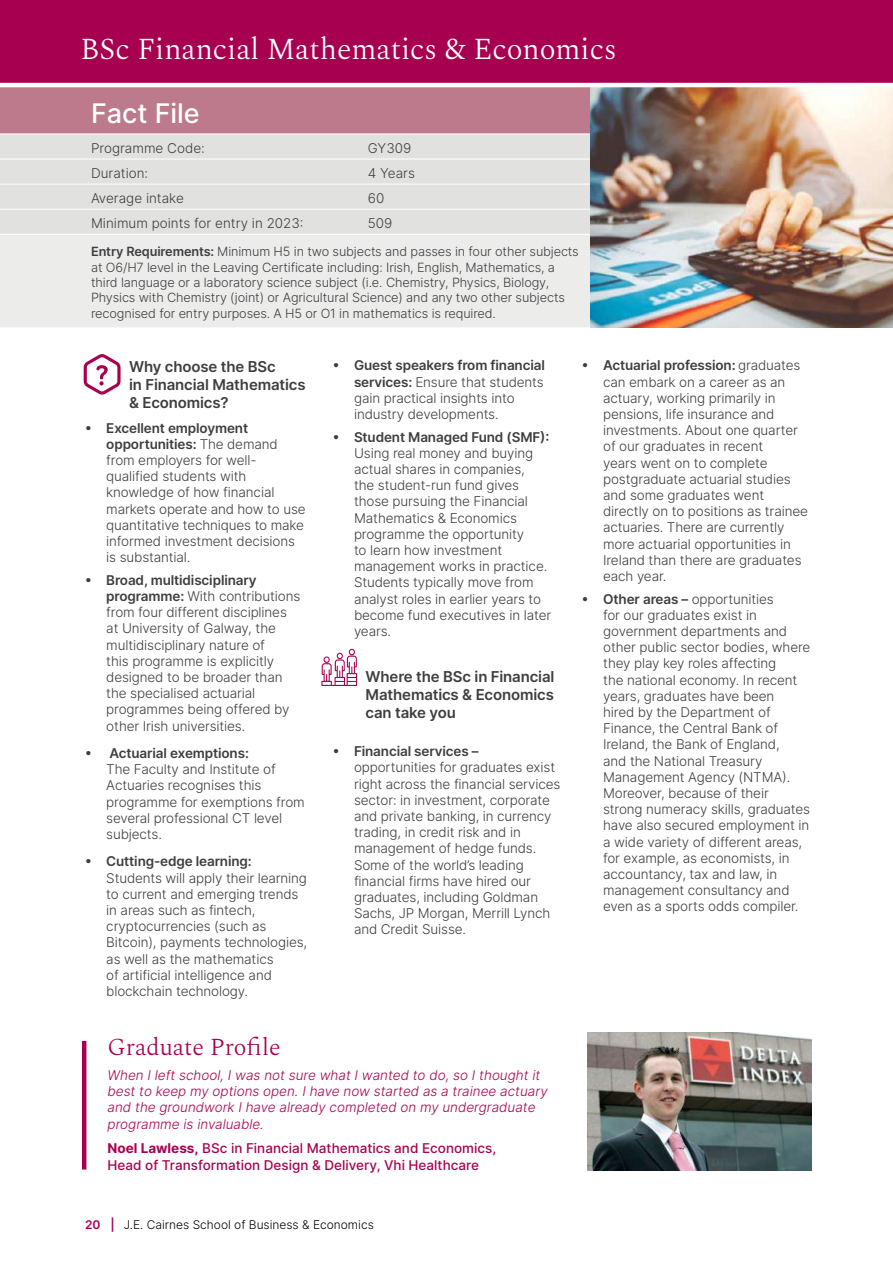
<style>
.page{position:relative;width:893px;height:1263px;background:#fff}
.page>*{position:absolute;margin:0;border:0;box-sizing:border-box;transform-origin:0 0}
.t1{font:300 30px "Spectral";color:#fff}
.t2{font:500 27px "Inter";color:#fff}
.t3{font:300 24px "Spectral";color:#a80050}
.t4{font:600 15px/18px "Inter";letter-spacing:-.01em;color:#3e3d40}
.t5{font:300 13.5px/16.2px "Inter";letter-spacing:-.01em;color:#3e3d40}
.t6{font:italic 300 13.5px/16.2px "Inter";color:#a80050}
.t7{font:500 13.5px/16.2px "Inter";color:#a80050}
.t8{font:600 13.5px "Inter";letter-spacing:-.01em;color:#3e3d40}
.t9{font:300 12.75px/15.3px "Inter";letter-spacing:-.01em;color:#3e3d40}
.t10{font:300 12px "Inter";color:#000}
.s1{font-weight:600}
.s2{font-weight:700}
.s3{font-weight:600;color:#a80050}
</style>
<div class="page">
<div style="left:0;top:135px;width:590px;height:99px;background:#e1e2df"></div>
<div style="left:0;top:235px;width:590px;height:92px;background:#ecedeb"></div>
<div style="left:0;top:87px;width:590px;height:48px;background:#bd7a8d"></div>
<hr style="left:0;top:159px;width:85px;height:1px;background:#fff">
<hr style="left:85px;top:159px;width:277px;height:1px;background:#fff">
<hr style="left:362px;top:159px;width:228px;height:1px;background:#fff">
<hr style="left:0;top:184px;width:85px;height:1px;background:#fff">
<hr style="left:85px;top:184px;width:277px;height:1px;background:#fff">
<hr style="left:362px;top:184px;width:228px;height:1px;background:#fff">
<hr style="left:0;top:209px;width:85px;height:1px;background:#fff">
<hr style="left:85px;top:209px;width:277px;height:1px;background:#fff">
<hr style="left:362px;top:209px;width:228px;height:1px;background:#fff">
<svg style="left:84px;top:354px;width:37px;height:41px"></svg>
<svg style="left:321px;top:649px;width:36px;height:37px"></svg>
<img style="left:590px;top:87px;width:303px;height:240px">
<div style="left:0;top:0;width:893px;height:83px;background:#a80050"></div>
<hr style="left:82px;top:1041px;width:4px;height:128px;background:#a80050">
<img style="left:588px;top:1032px;width:223px;height:138px">
<h1 class="t1" style="left:80px;top:27px;width:538px">BSc Financial Mathematics &amp; Economics</h1>
<h2 class="t2" style="left:91px;top:93px;width:110px">Fact File</h2>
<p class="t5" style="left:91px;top:140px;width:115px">Programme Code:</p>
<p class="t5" style="left:368px;top:140px;width:45px">GY309</p>
<p class="t5" style="left:91px;top:165px;width:59px">Duration:</p>
<p class="t5" style="left:368px;top:165px;width:49px">4 Years</p>
<p class="t5" style="left:91px;top:190px;width:94px">Average intake</p>
<p class="t5" style="left:368px;top:190px;width:18px">60</p>
<p class="t5" style="left:91px;top:215px;width:214px">Minimum points for entry in 2023:</p>
<p class="t5" style="left:368px;top:215px;width:26px">509</p>
<p class="t9" style="left:91px;top:244px;width:489px"><span class="s1">Entry Requirements:</span> Minimum H5 in two subjects and passes in four other subjects at O6/H7 level in the Leaving Certificate including: Irish, English, Mathematics, a third language or a laboratory science subject (i.e. Chemistry, Physics, Biology, Physics with Chemistry (joint) or Agricultural Science) and any two other subjects recognised for entry purposes. A H5 or O1 in mathematics is required.</p>
<p class="t5" style="left:354px;top:357px;width:192px;text-indent:-21px"><span class="s1">• Guest speakers from financial services:</span> Ensure that students gain practical insights into industry developments.</p>
<p class="t8" style="left:333px;top:427px;width:218px">• Student Managed Fund (SMF):</p>
<p class="t5" style="left:354px;top:445px;width:199px">Using real money and buying actual shares in companies,<br>the student-run fund gives those pursuing the Financial<br>Mathematics &amp; Economics programme the opportunity<br>to learn how investment management works in practice.<br>Students typically move from analyst roles in earlier years to become fund executives in later years.</p>
<p class="t4" style="left:366px;top:667px;width:190px;text-align:justify">Where the BSc in Financial Mathematics &amp; Economics can take you</p>
<p class="t8" style="left:333px;top:741px;width:147px">• Financial services –</p>
<p class="t5" style="left:354px;top:759px;width:208px">opportunities for graduates exist right across the financial services sector: in investment, corporate and private banking, in currency trading, in credit risk and in management of hedge funds.<br>Some of the world’s leading financial firms have hired our graduates, including Goldman<br>Sachs, JP Morgan, Merrill Lynch and Credit Suisse.</p>
<p class="t5" style="left:603px;top:357px;width:206px;text-indent:-21px"><span class="s1">• Actuarial profession:</span> graduates can embark on a career as an actuary, working primarily in pensions, life insurance and investments. About one quarter of our graduates in recent<br>years went on to complete postgraduate actuarial studies and some graduates went directly on to positions as trainee actuaries. There are currently more actuarial opportunities in<br>Ireland than there are graduates each year.</p>
<p class="t5" style="left:603px;top:590px;width:209px;text-indent:-21px"><span class="s1">• Other areas –</span> opportunities<br>for our graduates exist in government departments and other public sector bodies, where they play key roles affecting<br>the national economy. In recent years, graduates have been<br>hired by the Department of<br>Finance, the Central Bank of<br>Ireland, the Bank of England,<br>and the National Treasury<br>Management Agency (NTMA).<br>Moreover, because of their strong numeracy skills, graduates have also secured employment in a wide variety of different areas, for example, as economists, in accountancy, tax and law, in management consultancy and even as a sports odds compiler.</p>
<p class="t4" style="left:129px;top:357px;width:178px">Why choose the BSc<br>in Financial Mathematics &amp; Economics?</p>
<p class="t5" style="left:106px;top:419px;width:201px;text-indent:-21px"><span class="s1">• Excellent employment opportunities:</span> The demand from employers for well&shy;qualified students with knowledge of how financial markets operate and how to use quantitative techniques to make informed investment decisions is substantial.</p>
<p class="t5" style="left:106px;top:571px;width:195px;text-indent:-21px"><span class="s1">• Broad, multidisciplinary programme:</span> With contributions from four different disciplines at University of Galway, the multidisciplinary nature of<br>this programme is explicitly designed to be broader than the specialised actuarial programmes being offered by other Irish universities.</p>
<p class="t8" style="left:85px;top:743px;width:165px">• Actuarial exemptions:</p>
<p class="t5" style="left:106px;top:761px;width:200px">The Faculty and Institute of<br>Actuaries recognises this programme for exemptions from several professional CT level subjects.</p>
<p class="t8" style="left:85px;top:851px;width:168px">• Cutting-edge learning:</p>
<p class="t5" style="left:106px;top:869px;width:202px">Students will apply their learning to current and emerging trends in areas such as fintech, cryptocurrencies (such as<br>Bitcoin), payments technologies, as well as the mathematics<br>of artificial intelligence and blockchain technology.</p>
<h3 class="t3" style="left:108px;top:1030px;width:174px">Graduate Profile</h3>
<p class="t6" style="left:108px;top:1067px;width:442px">When I left school, I was not sure what I wanted to do, so I thought it best to keep my options open. I have now started as a trainee actuary and the groundwork I have already completed on my undergraduate programme is invaluable.</p>
<p class="t7" style="left:108px;top:1140px;width:390px"><span class="s2">Noel Lawless,</span> BSc in Financial Mathematics and Economics,<br>Head of Transformation Design &amp; Delivery, Vhi Healthcare</p>
<p class="t10" style="left:85px;top:1216px;width:290px"><span class="s3">20 |</span> J.E. Cairnes School of Business &amp; Economics</p>
</div>
